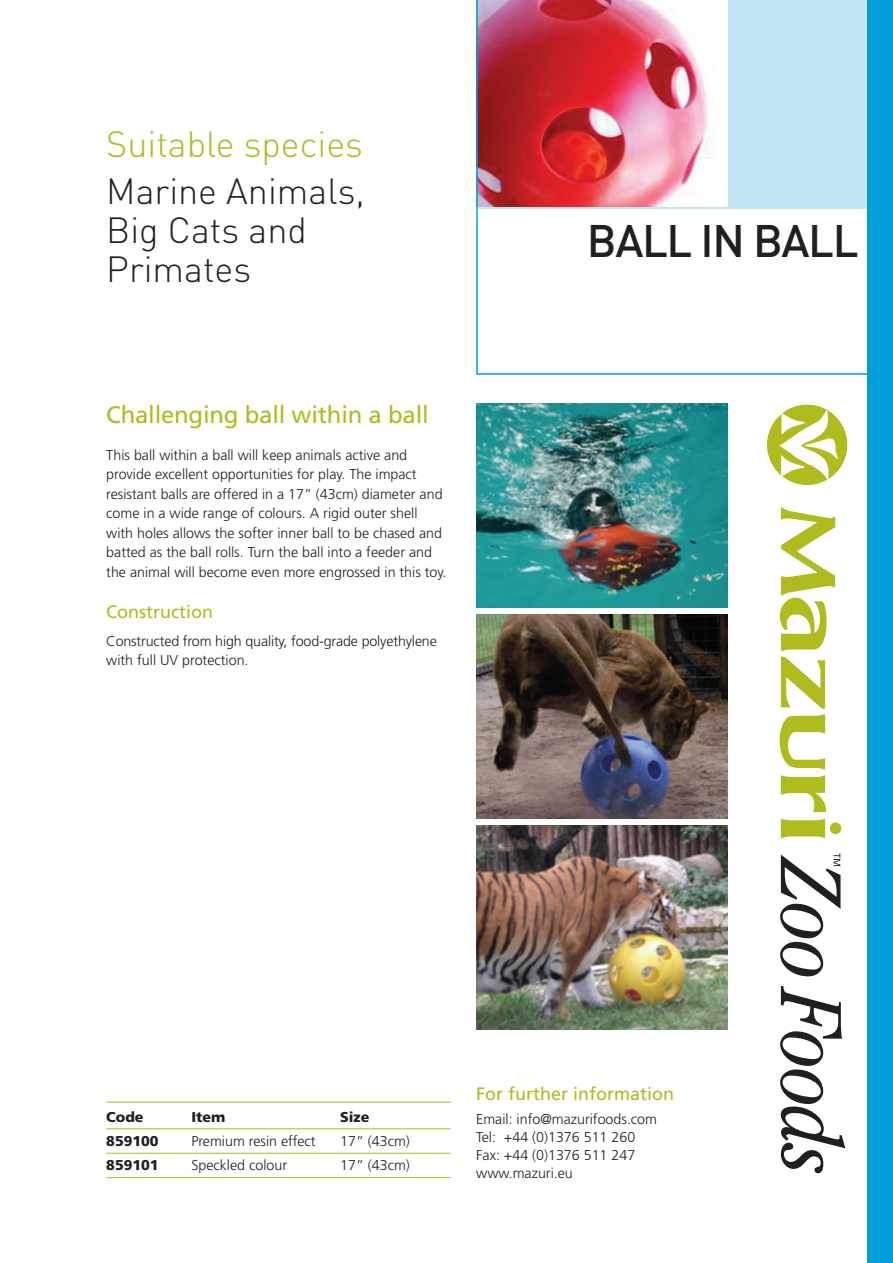
<style>
.page{position:relative;width:893px;height:1263px;background:#fff}
.page>*{position:absolute;margin:0;border:0;box-sizing:border-box;transform-origin:0 0}
.t1{font:500 45px "DIN";letter-spacing:-.03em;color:#231f20}
.t2{font:300 36px/39px "DIN";color:#231f20}
.t3{font:300 36px "DIN";color:#b0bb1d}
.t4{font:24px "Frutiger";letter-spacing:-.01em;color:#b0bb1d}
.Read_Headings{font:18px "Frutiger";color:#b0bb1d}
.Main_Text{font:300 14.25px/19.5px "Frutiger";color:#231f20}
.Code__Diet_Table_Ent{font:300 14.25px "Frutiger";color:#231f20}
.Code__Diet_Table_Ent-2{font:900 14.25px "Frutiger";color:#231f20}
</style>
<div class="page">
<div style="left:867px;top:0;width:26px;height:1263px;background:#009fda"></div>
<div style="left:767px;top:404px;width:80px;height:81px;background:#b0bb1d;border-radius:50%"></div>
<svg style="left:779px;top:409px;width:59px;height:72px"></svg>
<div style="left:830px;top:823px;width:11px;height:11px;background:#b0bb1d;border-radius:50%"></div>
<svg style="left:781px;top:819px;width:44px;height:19px"></svg>
<svg style="left:780px;top:657px;width:46px;height:155px"></svg>
<svg style="left:779px;top:507px;width:56px;height:144px"></svg>
<svg style="left:780px;top:986px;width:65px;height:187px"></svg>
<svg style="left:780px;top:853px;width:60px;height:124px"></svg>
<hr style="left:106px;top:1102px;width:345px;height:1px;background:#b0bb1d">
<hr style="left:106px;top:1128px;width:345px;height:1px;background:#b0bb1d">
<hr style="left:106px;top:1153px;width:345px;height:1px;background:#b0bb1d">
<hr style="left:106px;top:1177px;width:345px;height:1px;background:#b0bb1d">
<svg style="left:476px;top:0;width:391px;height:375px"></svg>
<img style="left:476px;top:404px;width:252px;height:203px">
<img style="left:476px;top:615px;width:252px;height:203px">
<img style="left:476px;top:825px;width:252px;height:204px">
<p class="t3" style="left:106px;top:121px;width:258px">Suitable species</p>
<p class="t2" style="left:106px;top:171px;width:260px">Marine Animals,<br>Big Cats and<br>Primates</p>
<p class="t4" style="left:106px;top:401px;width:324px">Challenging ball within a ball</p>
<p class="Main_Text" style="left:106px;top:445px;width:342px">This ball within a ball will keep animals active and provide excellent opportunities for play. The impact resistant balls are offered in a 17” (43cm) diameter and come in a wide range of colours. A rigid outer shell with holes allows the softer inner ball to be chased and batted as the ball rolls. Turn the ball into a feeder and the animal will become even more engrossed in this toy.</p>
<p class="Read_Headings" style="left:106px;top:601px;width:108px">Construction</p>
<p class="Main_Text" style="left:106px;top:631px;width:332px">Constructed from high quality, food-grade polyethylene with full UV protection.</p>
<p class="t1" style="left:587px;top:212px;width:273px">BALL IN BALL</p>
<p class="Code__Diet_Table_Ent-2" style="left:106px;top:1108px;width:39px">Code</p>
<p class="Code__Diet_Table_Ent-2" style="left:191px;top:1108px;width:36px">Item</p>
<p class="Code__Diet_Table_Ent-2" style="left:340px;top:1108px;width:31px">Size</p>
<p class="Code__Diet_Table_Ent-2" style="left:106px;top:1132px;width:54px">859100</p>
<p class="Code__Diet_Table_Ent" style="left:191px;top:1133px;width:126px">Premium resin effect</p>
<p class="Code__Diet_Table_Ent" style="left:340px;top:1133px;width:71px">17” (43cm)</p>
<p class="Code__Diet_Table_Ent-2" style="left:106px;top:1157px;width:54px">859101</p>
<p class="Code__Diet_Table_Ent" style="left:191px;top:1157px;width:97px">Speckled colour</p>
<p class="Code__Diet_Table_Ent" style="left:340px;top:1157px;width:71px">17” (43cm)</p>
<p class="Read_Headings" style="left:476px;top:1083px;width:200px">For further information</p>
<p class="Main_Text" style="left:476px;top:1110px;width:182px;line-height:18px">Email: info@mazurifoods.com<br>Tel: +44 (0)1376 511 260<br>Fax: +44 (0)1376 511 247 www.mazuri.eu</p>
</div>
